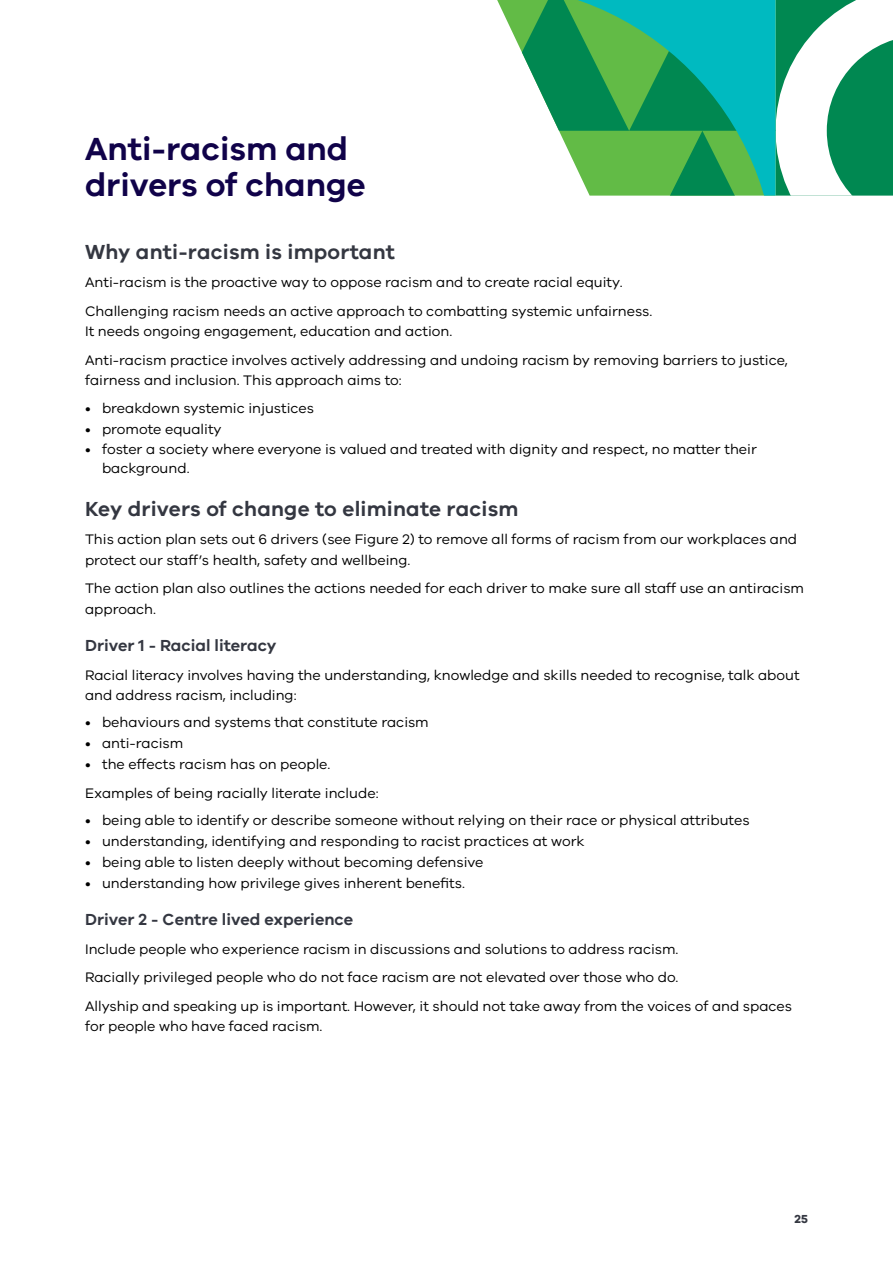
<style>
.page{position:relative;width:893px;height:1263px;background:#fff}
.page>*{position:absolute;margin:0;border:0;box-sizing:border-box;transform-origin:0 0}
.t1{font:600 33px/36px "VIC";color:#100249}
.t2{font:600 21px "VIC";letter-spacing:.01em;color:#343741}
.t3{font:600 16.5px "VIC";color:#343741}
.t4{font:14.25px/28.8px "VIC";color:#000}
.t5{font:700 12px "VIC";color:#343741}
</style>
<div class="page">
<svg style="left:776px;top:0;width:117px;height:196px"></svg>
<svg style="left:497px;top:0;width:279px;height:196px"></svg>
<h1 class="t1" style="left:85px;top:129px;width:282px">Anti-racism and drivers of change</h1>
<h2 class="t2" style="left:85px;top:239px;width:311px">Why anti-racism is important</h2>
<p class="t4" style="left:85px;top:268px;width:569px">Anti-racism is the proactive way to oppose racism and to create racial equity.<br>Challenging racism needs an active approach to combatting systemic unfairness.</p>
<p class="t4" style="left:85px;top:317px;width:704px">It needs ongoing engagement, education and action.<br>Anti-racism practice involves actively addressing and undoing racism by removing barriers to justice,</p>
<p class="t4" style="left:85px;top:366px;width:318px">fairness and inclusion. This approach aims to:</p>
<p class="t4" style="left:85px;top:393px;width:231px">• breakdown systemic injustices</p>
<p class="t4" style="left:85px;top:414px;width:138px">• promote equality</p>
<p class="t4" style="left:102px;top:440px;width:656px;line-height:18.8px;text-indent:-17px">• foster a society where everyone is valued and treated with dignity and respect, no matter their background.</p>
<h2 class="t2" style="left:85px;top:496px;width:435px">Key drivers of change to eliminate racism</h2>
<p class="t4" style="left:85px;top:529px;width:714px;line-height:20.2px">This action plan sets out 6 drivers (see Figure 2) to remove all forms of racism from our workplaces and protect our staff’s health, safety and wellbeing.</p>
<p class="t4" style="left:85px;top:578px;width:720px;line-height:20.2px">The action plan also outlines the actions needed for each driver to make sure all staff use an antiracism approach.</p>
<p class="t3" style="left:85px;top:635px;width:193px">Driver 1 - Racial literacy</p>
<p class="t4" style="left:85px;top:664px;width:716px;line-height:20.2px">Racial literacy involves having the understanding, knowledge and skills needed to recognise, talk about and address racism, including:</p>
<p class="t4" style="left:85px;top:707px;width:345px">• behaviours and systems that constitute racism</p>
<p class="t4" style="left:85px;top:728px;width:100px">• anti-racism</p>
<p class="t4" style="left:85px;top:749px;width:295px">• the effects racism has on people.<br>Examples of being racially literate include:</p>
<p class="t4" style="left:85px;top:805px;width:666px">• being able to identify or describe someone without relying on their race or physical attributes</p>
<p class="t4" style="left:85px;top:826px;width:501px">• understanding, identifying and responding to racist practices at work</p>
<p class="t4" style="left:85px;top:847px;width:400px">• being able to listen deeply without becoming defensive</p>
<p class="t4" style="left:85px;top:868px;width:381px">• understanding how privilege gives inherent benefits.</p>
<p class="t3" style="left:85px;top:909px;width:270px">Driver 2 - Centre lived experience</p>
<p class="t4" style="left:85px;top:934px;width:709px">Include people who experience racism in discussions and solutions to address racism.<br>Racially privileged people who do not face racism are not elevated over those who do.<br>Allyship and speaking up is important. However, it should not take away from the voices of and spaces</p>
<p class="t4" style="left:85px;top:1012px;width:239px">for people who have faced racism.</p>
<p class="t5" style="left:795px;top:1211px;width:15px">25</p>
</div>
